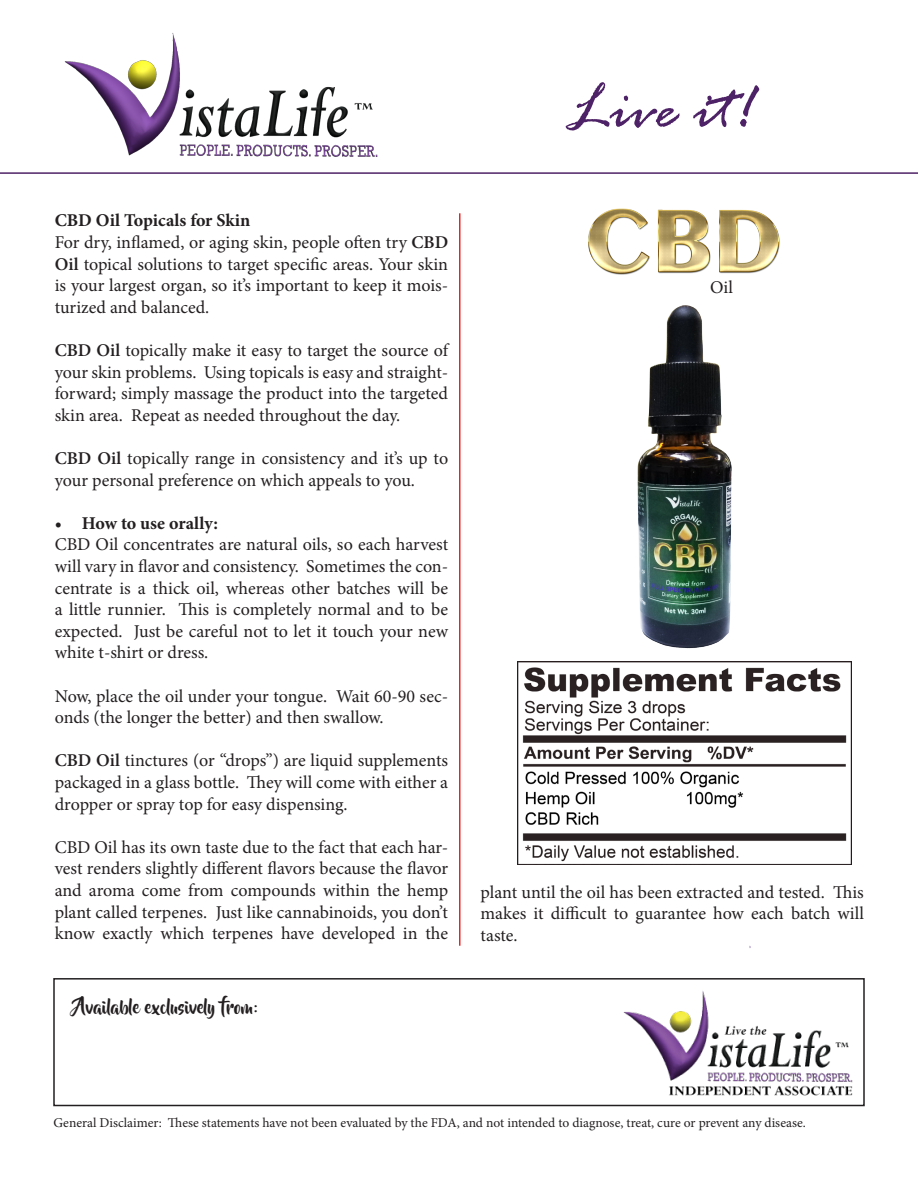
<style>
.page{position:relative;width:918px;height:1188px;background:#fff}
.page>*{position:absolute;margin:0;border:0;box-sizing:border-box;transform-origin:0 0}
.t1{font:italic 67.5px "Rage";color:#4e2266}
.t2{font:18px/21.6px "Minion Pro";letter-spacing:-.005em;color:#231f20;text-align:justify}
.t3{font:700 18px "Minion Pro";color:#231f20}
.t4{font:18px "Beyond The Mountains";color:#231f20}
.t5{font:13.5px "Minion Pro";color:#231f20}
.s1{font-weight:600}
</style>
<div class="page">
<img style="left:64px;top:33px;width:314px;height:124px">
<hr style="left:0;top:172px;width:918px;height:2px;background:#4e2266">
<img style="left:623px;top:991px;width:230px;height:105px">
<div style="left:53px;top:978px;width:812px;height:128px;border:2px solid #231f20"></div>
<img style="left:637px;top:306px;width:95px;height:343px">
<img style="left:517px;top:661px;width:334px;height:204px">
<hr style="left:459px;top:213px;width:1px;height:733px;background:#ee2123">
<img style="left:588px;top:208px;width:192px;height:67px">
<p class="t1" style="left:567px;top:73px;width:187px">Live it!</p>
<p class="t3" style="left:55px;top:208px;width:197px">CBD Oil Topicals for Skin</p>
<p class="t2" style="left:55px;top:232px;width:395px">For dry, inflamed, or aging skin, people often try <span class="s1">CBD Oil</span> topical solutions to target specific areas. Your skin is your largest organ, so it’s important to keep it mois&shy;turized and balanced.</p>
<p class="t2" style="left:55px;top:340px;width:395px"><span class="s1">CBD Oil</span> topically make it easy to target the source of your skin problems. Using topicals is easy and straight&shy;forward; simply massage the product into the targeted skin area. Repeat as needed throughout the day.</p>
<p class="t2" style="left:55px;top:448px;width:395px"><span class="s1">CBD Oil</span> topically range in consistency and it’s up to your personal preference on which appeals to you.</p>
<p class="t3" style="left:55px;top:510px;width:165px">• How to use orally:</p>
<p class="t2" style="left:55px;top:534px;width:395px">CBD Oil concentrates are natural oils, so each harvest will vary in flavor and consistency. Sometimes the con&shy;centrate is a thick oil, whereas other batches will be a little runnier. This is completely normal and to be expected. Just be careful not to let it touch your new white t-shirt or dress.</p>
<p class="t2" style="left:55px;top:685px;width:395px">Now, place the oil under your tongue. Wait 60-90 sec&shy;onds (the longer the better) and then swallow.</p>
<p class="t2" style="left:55px;top:750px;width:395px"><span class="s1">CBD Oil</span> tinctures (or “drops”) are liquid supplements packaged in a glass bottle. They will come with either a dropper or spray top for easy dispensing.</p>
<p class="t2" style="left:55px;top:836px;width:395px">CBD Oil has its own taste due to the fact that each har&shy;vest renders slightly different flavors because the flavor and aroma come from compounds within the hemp plant called terpenes. Just like cannabinoids, you don’t know exactly which terpenes have developed in the</p>
<p class="t4" style="left:76px;top:998px;width:184px">Available exclusively from:</p>
<p class="t2" style="left:710px;top:276px;width:24px">Oil</p>
<p class="t2" style="left:481px;top:881px;width:385px">plant until the oil has been extracted and tested. This makes it difficult to guarantee how each batch will taste.</p>
<p class="t5" style="left:54px;top:1114px;width:754px">General Disclaimer: These statements have not been evaluated by the FDA, and not intended to diagnose, treat, cure or prevent any disease.</p>
</div>
